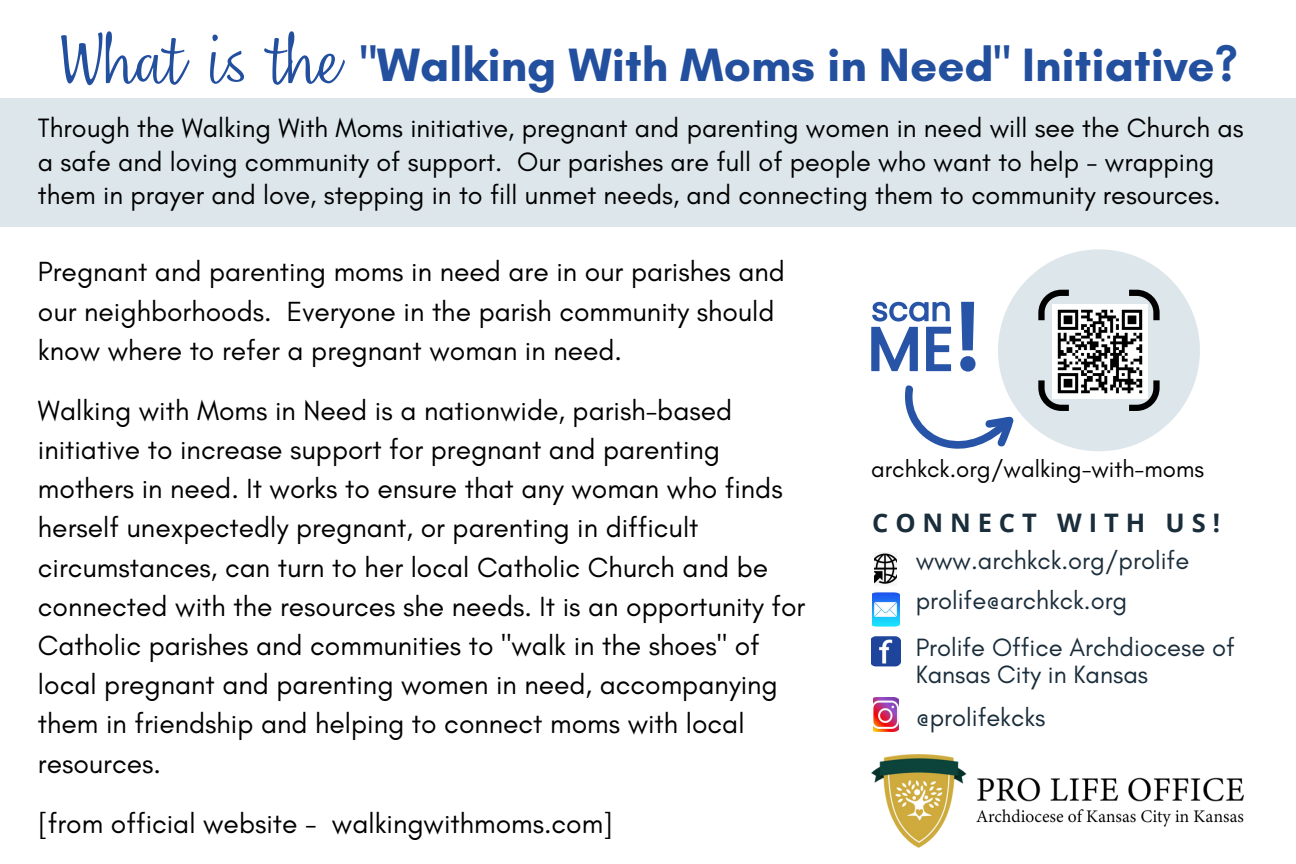
<style>
.page{position:relative;width:1296px;height:864px;background:#fff}
.page>*{position:absolute;margin:0;border:0;box-sizing:border-box;transform-origin:0 0}
.t1{font:67.5px "Nefelibata Script";color:#234f9f}
.t2{font:700 47.7px "Glacial Indifference";color:#234f9f}
.t3{font:28.2px/39.3px "Glacial Indifference";color:#000}
.t4{font:27px/33.6px "Glacial Indifference";color:#000}
.t5{font:25.5px "Glacial Indifference";color:#1a2d3b}
.t6{font:700 25.5px "Open Sans";letter-spacing:.27em;color:#1a2d3b}
.t7{font:24px "Glacial Indifference";color:#000}
</style>
<div class="page">
<svg style="left:871px;top:249px;width:329px;height:202px"></svg>
<img style="left:1053px;top:304px;width:94px;height:95px">
<img style="left:871px;top:755px;width:373px;height:92px">
<div style="left:0;top:99px;width:1296px;height:128px;background:#dce6eb"></div>
<img style="left:873px;top:698px;width:25px;height:34px">
<img style="left:871px;top:636px;width:29px;height:31px">
<img style="left:874px;top:553px;width:23px;height:31px">
<img style="left:872px;top:592px;width:27px;height:35px">
<p class="t1" style="left:62px;top:10px;width:281px">What is the</p>
<p class="t2" style="left:360px;top:35px;width:879px">"Walking With Moms in Need" Initiative?</p>
<p class="t4" style="left:38px;top:111px;width:1207px">Through the Walking With Moms initiative, pregnant and parenting women in need will see the Church as a safe and loving community of support. Our parishes are full of people who want to help - wrapping them in prayer and love, stepping in to fill unmet needs, and connecting them to community resources.</p>
<p class="t3" style="left:38px;top:252px;width:749px">Pregnant and parenting moms in need are in our parishes and our neighborhoods. Everyone in the parish community should know where to refer a pregnant woman in need.</p>
<p class="t3" style="left:38px;top:390px;width:769px">Walking with Moms in Need is a nationwide, parish-based initiative to increase support for pregnant and parenting mothers in need. It works to ensure that any woman who finds herself unexpectedly pregnant, or parenting in difficult circumstances, can turn to her local Catholic Church and be connected with the resources she needs. It is an opportunity for Catholic parishes and communities to "walk in the shoes" of local pregnant and parenting women in need, accompanying them in friendship and helping to connect moms with local resources.</p>
<p class="t3" style="left:38px;top:803px;width:577px">[from official website - walkingwithmoms.com]</p>
<h2 class="t7" style="left:871px;top:454px;width:334px">archkck.org/walking-with-moms</h2>
<p class="t6" style="left:872px;top:505px;width:349px">CONNECT WITH US!</p>
<p class="t5" style="left:916px;top:545px;width:275px">www.archkck.org/prolife</p>
<p class="t5" style="left:916px;top:585px;width:213px">prolife@archkck.org</p>
<h3 class="t5" style="left:916px;top:631px;width:321px">Prolife Office Archdiocese of</h3>
<h4 class="t5" style="left:916px;top:659px;width:234px">Kansas City in Kansas</h4>
<h4 class="t5" style="left:916px;top:702px;width:131px">@prolifekcks</h4>
</div>
